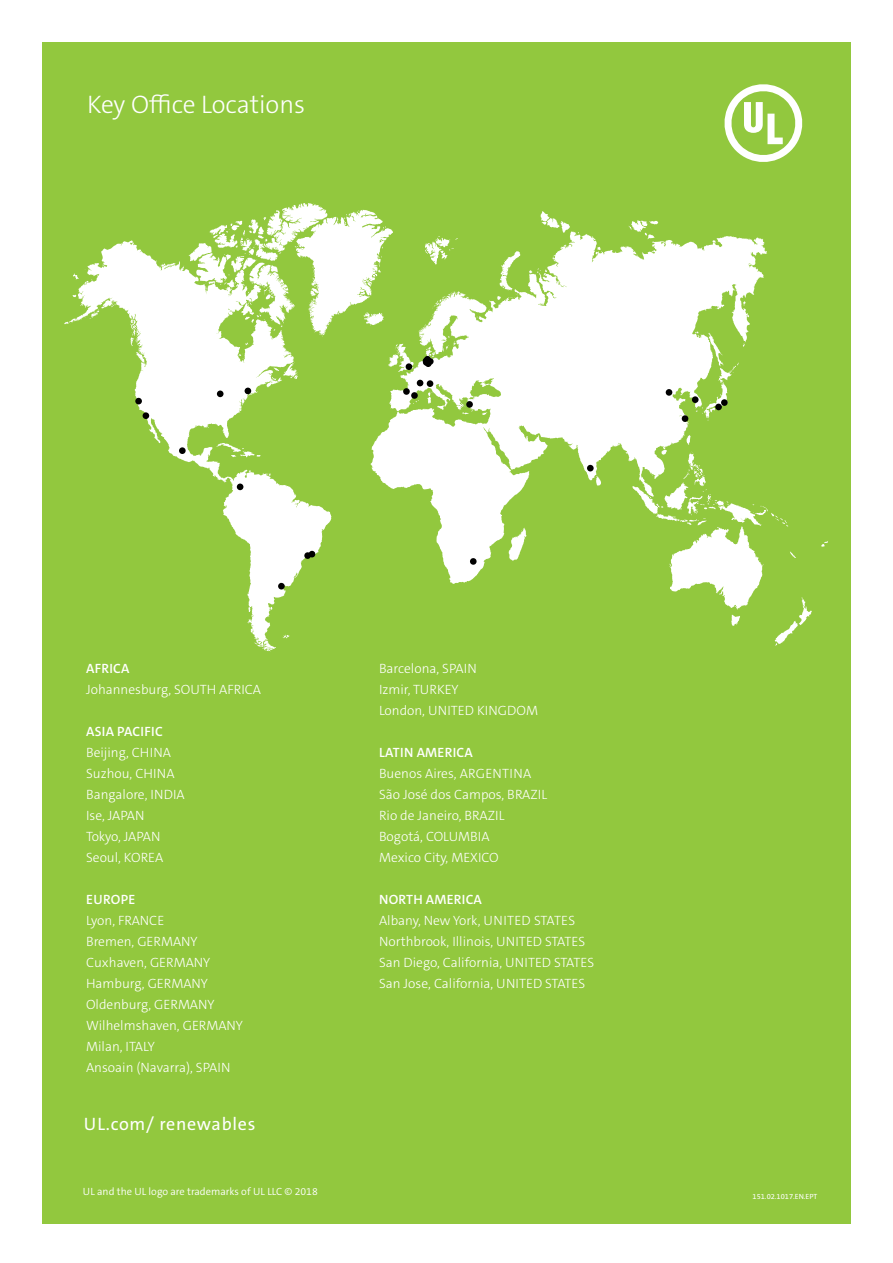
<style>
.page{position:relative;width:893px;height:1263px;background:#fff}
.page>*{position:absolute;margin:0;border:0;box-sizing:border-box;transform-origin:0 0}
.t1{font:300 25.5px "The Sans C5";color:#fff}
.t2{font:18px "The Sans C5";letter-spacing:.04em;color:#fff}
.t3{font:300 13.5px/21px "The Sans C5";color:#fff}
.t4{font:600 13.5px "The Sans C5";letter-spacing:.02em;color:#fff}
.t5{font:300 10.5px "The Sans C5";color:#fff}
.t6{font:7.5px "The Sans C5";color:#fff}
</style>
<div class="page">
<div style="left:42px;top:42px;width:809px;height:1181px;background:#92c83e"></div>
<svg style="left:64px;top:203px;width:764px;height:448px"></svg>
<svg style="left:245px;top:388px;width:6px;height:6px"></svg>
<div style="left:143px;top:412px;width:6px;height:7px;background:#000;border-radius:50%"></div>
<div style="left:135px;top:398px;width:7px;height:6px;background:#000;border-radius:50%"></div>
<div style="left:217px;top:390px;width:7px;height:7px;background:#000;border-radius:50%"></div>
<svg style="left:469px;top:558px;width:8px;height:7px"></svg>
<div style="left:666px;top:389px;width:6px;height:7px;background:#000;border-radius:50%"></div>
<div style="left:682px;top:415px;width:6px;height:7px;background:#000;border-radius:50%"></div>
<div style="left:587px;top:465px;width:7px;height:6px;background:#000;border-radius:50%"></div>
<div style="left:721px;top:399px;width:7px;height:7px;background:#000;border-radius:50%"></div>
<div style="left:715px;top:404px;width:7px;height:6px;background:#000;border-radius:50%"></div>
<div style="left:692px;top:396px;width:7px;height:7px;background:#000;border-radius:50%"></div>
<svg style="left:417px;top:380px;width:6px;height:6px"></svg>
<div style="left:424px;top:356px;width:7px;height:7px;background:#000;border-radius:50%"></div>
<svg style="left:427px;top:358px;width:7px;height:7px"></svg>
<div style="left:425px;top:360px;width:7px;height:7px;background:#000;border-radius:50%"></div>
<div style="left:423px;top:359px;width:6px;height:7px;background:#000;border-radius:50%"></div>
<div style="left:427px;top:380px;width:6px;height:7px;background:#000;border-radius:50%"></div>
<svg style="left:411px;top:392px;width:7px;height:7px"></svg>
<div style="left:403px;top:388px;width:7px;height:7px;background:#000;border-radius:50%"></div>
<div style="left:466px;top:401px;width:7px;height:7px;background:#000;border-radius:50%"></div>
<div style="left:405px;top:363px;width:8px;height:7px;background:#000;border-radius:3px"></div>
<div style="left:278px;top:583px;width:7px;height:6px;background:#000;border-radius:50%"></div>
<div style="left:304px;top:552px;width:7px;height:7px;background:#000;border-radius:50%"></div>
<svg style="left:309px;top:551px;width:6px;height:6px"></svg>
<div style="left:237px;top:483px;width:6px;height:7px;background:#000;border-radius:50%"></div>
<div style="left:179px;top:447px;width:7px;height:7px;background:#000;border-radius:50%"></div>
<svg style="left:724px;top:84px;width:79px;height:78px"></svg>
<h1 class="t1" style="left:87px;top:88px;width:219px">Key Office Locations</h1>
<p class="t4" style="left:86px;top:660px;width:45px">AFRICA</p>
<p class="t3" style="left:86px;top:679px;width:176px">Johannesburg, SOUTH AFRICA</p>
<p class="t4" style="left:86px;top:723px;width:78px">ASIA PACIFIC</p>
<p class="t3" style="left:86px;top:742px;width:100px">Beijing, CHINA<br>Suzhou, CHINA<br>Bangalore, INDIA<br>Ise, JAPAN<br>Tokyo, JAPAN<br>Seoul, KOREA</p>
<p class="t4" style="left:86px;top:891px;width:51px">EUROPE</p>
<p class="t3" style="left:86px;top:910px;width:158px">Lyon, FRANCE<br>Bremen, GERMANY<br>Cuxhaven, GERMANY<br>Hamburg, GERMANY<br>Oldenburg, GERMANY<br>Wilhelmshaven, GERMANY<br>Milan, ITALY<br>Ansoain (Navarra), SPAIN</p>
<h2 class="t2" style="left:84px;top:1112px;width:173px">UL.com/ renewables</h2>
<p class="t5" style="left:83px;top:1185px;width:236px">UL and the UL logo are trademarks of UL LLC © 2018</p>
<p class="t3" style="left:379px;top:658px;width:161px">Barcelona, SPAIN<br>Izmir, TURKEY<br>London, UNITED KINGDOM</p>
<p class="t4" style="left:379px;top:744px;width:95px">LATIN AMERICA</p>
<p class="t3" style="left:379px;top:763px;width:170px">Buenos Aires, ARGENTINA<br>São José dos Campos, BRAZIL<br>Rio de Janeiro, BRAZIL<br>Bogotá, COLUMBIA<br>Mexico City, MEXICO</p>
<p class="t4" style="left:379px;top:891px;width:104px">NORTH AMERICA</p>
<p class="t3" style="left:379px;top:910px;width:217px">Albany, New York, UNITED STATES Northbrook, Illinois, UNITED STATES San Diego, California, UNITED STATES San Jose, California, UNITED STATES</p>
<p class="t6" style="left:753px;top:1192px;width:66px">151.02.1017.EN.EPT</p>
</div>
